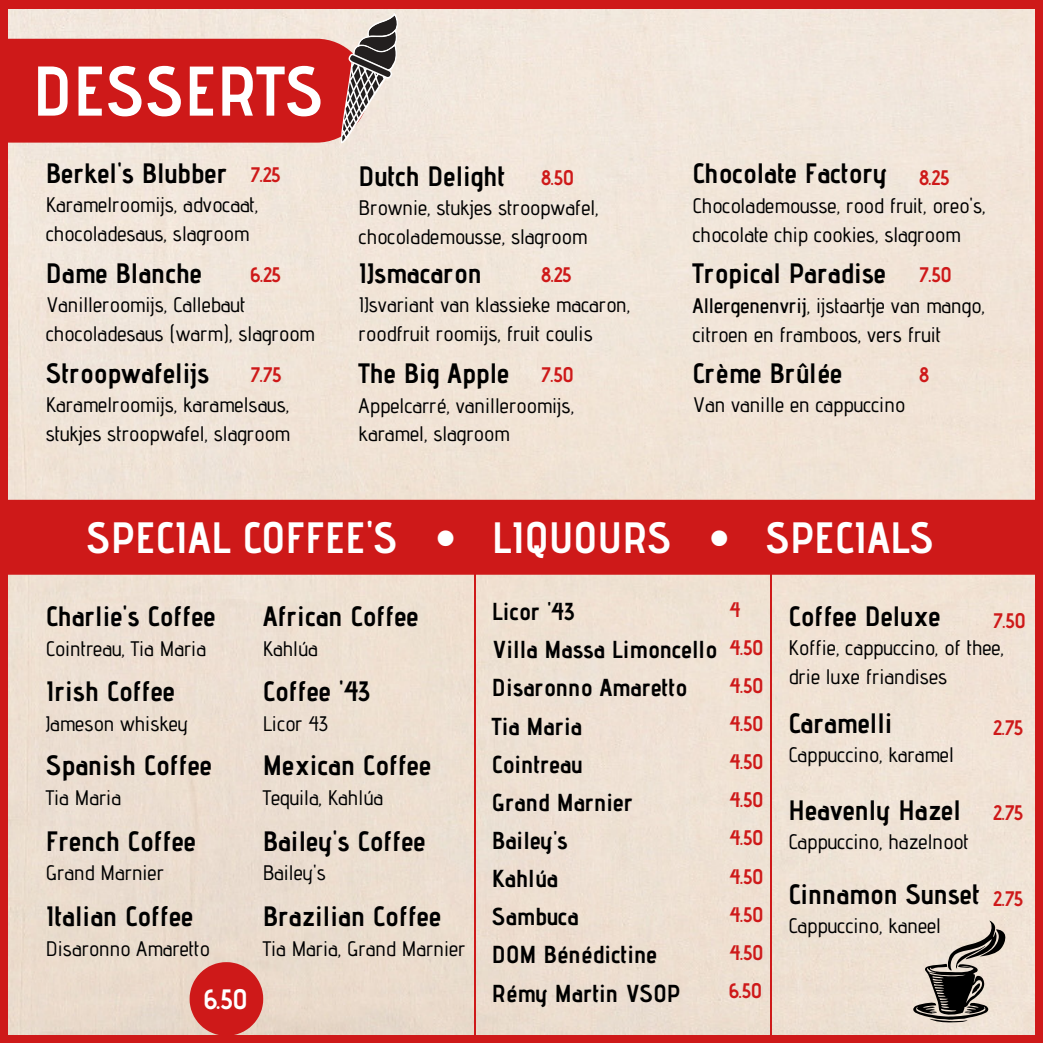
<style>
.page{position:relative;width:1043px;height:1043px;background:#fff}
.page>*{position:absolute;margin:0;border:0;box-sizing:border-box;transform-origin:0 0}
.t1{font:700 70px "Advent Pro";color:#fff}
.t2{font:700 43.75px "Advent Pro";color:#fff}
.t3{font:700 28px "Advent Pro";color:#000}
.t4{font:700 28px "Advent Pro";color:#fff}
.t5{font:700 24.5px/38.1px "Advent Pro";color:#000}
.t6{font:500 21px/28.9px "Advent Pro";color:#000}
.t7{font:700 21px/38.1px "Advent Pro";color:#ce1919}
.s1{font-weight:600}
</style>
<div class="page">
<img style="left:8px;top:8px;width:1026px;height:1027px">
<div style="left:0;top:0;width:1042px;height:8px;background:#ce1919"></div>
<div style="left:0;top:1035px;width:1042px;height:7px;background:#ce1919"></div>
<div style="left:1034px;top:0;width:8px;height:1042px;background:#ce1919"></div>
<div style="left:0;top:0;width:8px;height:1035px;background:#ce1919"></div>
<div style="left:8px;top:499px;width:1027px;height:75px;background:#ce1919"></div>
<svg style="left:8px;top:8px;width:407px;height:143px;background:#d3615e"></svg>
<svg style="left:189px;top:961px;width:74px;height:74px;background:#d34340"></svg>
<hr style="left:474px;top:572px;width:2px;height:464px;background:#ce1919">
<hr style="left:770px;top:571px;width:2px;height:465px;background:#ce1919">
<svg style="left:913px;top:920px;width:91px;height:102px;background:#a79d94"></svg>
<h1 class="t1" style="left:33px;top:48px;width:293px">DESSERTS</h1>
<h3 class="t3" style="left:46px;top:156px;width:183px">Berkel's Blubber</h3>
<p class="t6" style="left:46px;top:190px;width:214px">Karamelroomijs, advocaat, chocoladesaus, slagroom</p>
<h3 class="t3" style="left:46px;top:255px;width:158px">Dame Blanche</h3>
<p class="t6" style="left:46px;top:290px;width:270px">Vanilleroomijs, Callebaut chocoladesaus (warm), slagroom</p>
<h3 class="t3" style="left:46px;top:355px;width:165px">Stroopwafelijs</h3>
<p class="t6" style="left:46px;top:390px;width:246px">Karamelroomijs, karamelsaus, stukjes stroopwafel, slagroom</p>
<p class="t7" style="left:251px;top:155px;width:31px">7.25</p>
<p class="t7" style="left:251px;top:255px;width:31px">6.25</p>
<p class="t7" style="left:251px;top:355px;width:32px">7.75</p>
<h3 class="t3" style="left:692px;top:156px;width:196px">Chocolate Factory</h3>
<p class="t6" style="left:692px;top:190px;width:294px">Chocolademousse, rood fruit, oreo's, chocolate chip cookies, slagroom</p>
<h3 class="t3" style="left:358px;top:159px;width:148px">Dutch Delight</h3>
<p class="t6" style="left:358px;top:193px;width:241px">Brownie, stukjes stroopwafel, chocolademousse, slagroom</p>
<p class="t7" style="left:541px;top:158px;width:34px">8.50</p>
<p class="t7" style="left:919px;top:158px;width:31px">8.25</p>
<h3 class="t3" style="left:358px;top:255px;width:124px">IJsmacaron</h3>
<p class="t6" style="left:358px;top:290px;width:273px">IJsvariant van klassieke macaron, roodfruit roomijs, fruit coulis</p>
<p class="t7" style="left:541px;top:255px;width:31px">8.25</p>
<h3 class="t3" style="left:358px;top:355px;width:152px">The Big Apple</h3>
<p class="t6" style="left:358px;top:390px;width:217px">Appelcarré, vanilleroomijs, karamel, slagroom</p>
<p class="t7" style="left:541px;top:355px;width:34px">7.50</p>
<h3 class="t3" style="left:692px;top:255px;width:195px">Tropical Paradise</h3>
<p class="t6" style="left:692px;top:290px;width:293px"><span class="s1">Allergenenvrij</span>, ijstaartje van mango, citroen en framboos, vers fruit</p>
<p class="t7" style="left:919px;top:255px;width:34px">7.50</p>
<h3 class="t3" style="left:692px;top:355px;width:151px">Crème Brûlée</h3>
<p class="t6" style="left:692px;top:390px;width:214px">Van vanille en cappuccino</p>
<p class="t7" style="left:919px;top:355px;width:11px">8</p>
<h2 class="t2" style="left:86px;top:510px;width:849px">SPECIAL COFFEE'S • LIQUOURS • SPECIALS</h2>
<h3 class="t3" style="left:46px;top:599px;width:171px">Charlie's Coffee</h3>
<p class="t6" style="left:46px;top:633px;width:162px">Cointreau, Tia Maria</p>
<h3 class="t3" style="left:46px;top:674px;width:131px">Irish Coffee</h3>
<p class="t6" style="left:46px;top:709px;width:144px">Jameson whiskey</p>
<h3 class="t3" style="left:46px;top:748px;width:168px">Spanish Coffee</h3>
<p class="t6" style="left:46px;top:782px;width:77px">Tia Maria</p>
<h3 class="t3" style="left:46px;top:823px;width:152px">French Coffee</h3>
<p class="t6" style="left:46px;top:858px;width:120px">Grand Marnier</p>
<h3 class="t3" style="left:46px;top:898px;width:149px">Italian Coffee</h3>
<p class="t6" style="left:46px;top:933px;width:165px">Disaronno Amaretto</p>
<h3 class="t4" style="left:204px;top:981px;width:45px">6.50</h3>
<h3 class="t3" style="left:263px;top:599px;width:157px">African Coffee</h3>
<p class="t6" style="left:263px;top:633px;width:57px">Kahlúa</p>
<h3 class="t3" style="left:263px;top:674px;width:109px">Coffee '43</h3>
<p class="t6" style="left:263px;top:709px;width:67px">Licor 43</p>
<h3 class="t3" style="left:263px;top:748px;width:170px">Mexican Coffee</h3>
<p class="t6" style="left:263px;top:782px;width:122px">Tequila, Kahlúa</p>
<h3 class="t3" style="left:263px;top:823px;width:164px">Bailey's Coffee</h3>
<p class="t6" style="left:263px;top:858px;width:65px">Bailey's</p>
<h3 class="t3" style="left:263px;top:898px;width:180px">Brazilian Coffee</h3>
<p class="t6" style="left:263px;top:933px;width:204px">Tia Maria, Grand Marnier</p>
<p class="t5" style="left:492px;top:592px;width:227px">Licor '43<br>Villa Massa Limoncello<br>Disaronno Amaretto<br>Tia Maria<br>Cointreau<br>Grand Marnier<br>Bailey's<br>Kahlúa<br>Sambuca<br>DOM Bénédictine<br>Rémy Martin VSOP</p>
<p class="t7" style="left:729px;top:589px;width:36px">4<br>4.50<br>4.50<br>4.50<br>4.50<br>4.50<br>4.50<br>4.50<br>4.50<br>4.50<br>6.50</p>
<h3 class="t3" style="left:788px;top:599px;width:154px">Coffee Deluxe</h3>
<p class="t7" style="left:993px;top:601px;width:34px">7.50</p>
<p class="t6" style="left:788px;top:633px;width:217px">Koffie, cappuccino, of thee, drie luxe friandises</p>
<h3 class="t3" style="left:788px;top:705px;width:106px">Caramelli</h3>
<p class="t6" style="left:788px;top:739px;width:167px">Cappuccino, karamel</p>
<h3 class="t3" style="left:788px;top:792px;width:174px">Heavenly Hazel</h3>
<p class="t6" style="left:788px;top:827px;width:182px">Cappuccino, hazelnoot</p>
<h3 class="t3" style="left:788px;top:876px;width:193px">Cinnamon Sunset</h3>
<p class="t6" style="left:788px;top:910px;width:154px">Cappuccino, kaneel</p>
<p class="t7" style="left:993px;top:707px;width:31px">2.75</p>
<p class="t7" style="left:993px;top:792px;width:31px">2.75</p>
<p class="t7" style="left:993px;top:878px;width:31px">2.75</p>
</div>
